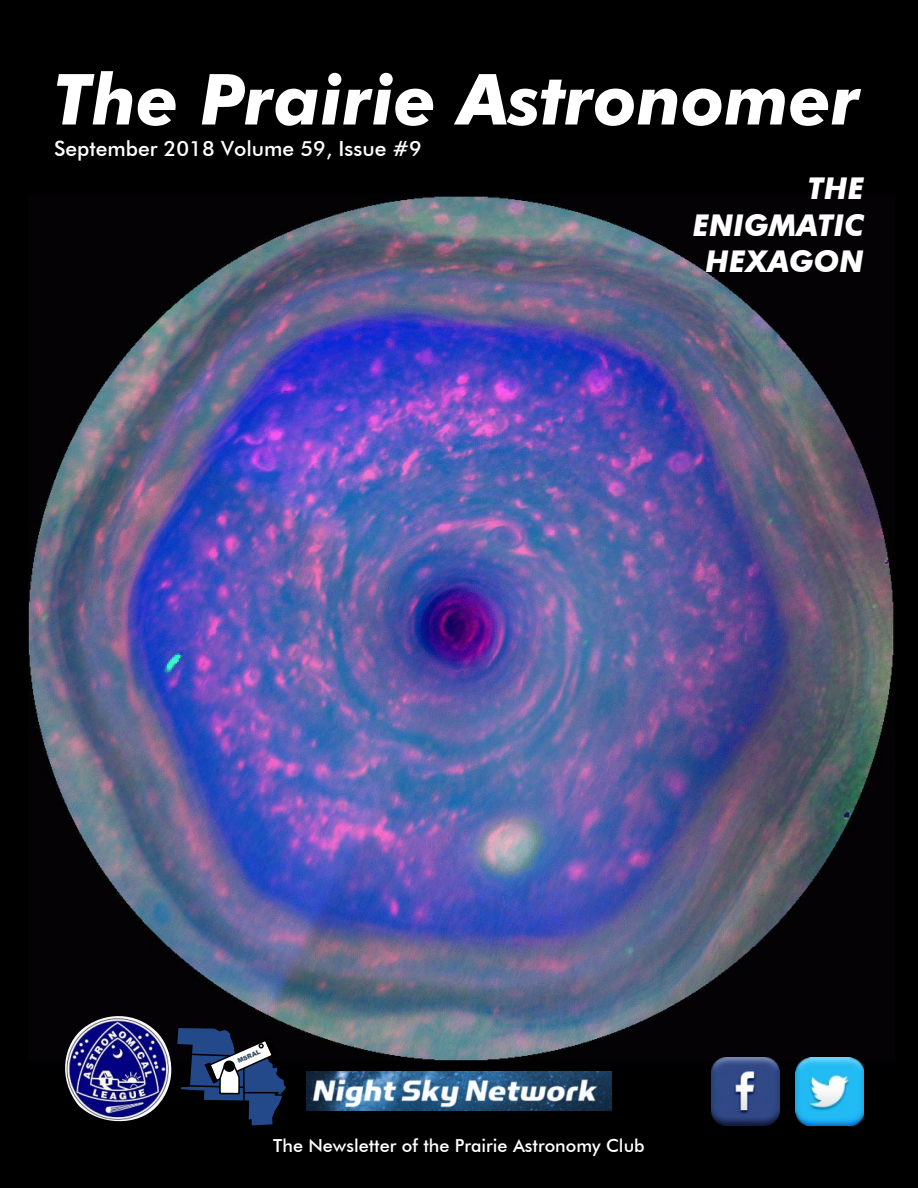
<style>
.page{position:relative;width:918px;height:1188px;background:#000}
.page>*{position:absolute;margin:0;border:0;box-sizing:border-box;transform-origin:0 0}
.t1{font:italic 700 70.5px "Futura BT";color:#fff}
.t2{font:italic 700 30px/36.2px "Futura BT";color:#fff;text-align:right}
.t3{font:500 21px "Futura BT";color:#fff}
.t4{font:500 18px "Futura BT";color:#fff}
.t5{font:900 6.3px "Arial";color:#2e4556}
</style>
<div class="page">
<img style="left:29px;top:195px;width:865px;height:865px">
<img style="left:61px;top:1013px;width:112px;height:109px">
<svg style="left:175px;top:1026px;width:113px;height:100px"></svg>
<img style="left:711px;top:1057px;width:69px;height:68px">
<img style="left:796px;top:1057px;width:68px;height:68px">
<img style="left:307px;top:1071px;width:304px;height:40px">
<h1 class="t1" style="left:54px;top:71px;width:808px">The Prairie Astronomer</h1>
<p class="t3" style="left:54px;top:140px;width:369px">September 2018 Volume 59, Issue #9</p>
<h2 class="t2" style="left:693px;top:174px;width:173px">THE<br>ENIGMATIC<br>HEXAGON</h2>
<p class="t5" style="left:237px;top:1059px;width:26px;rotate:-24deg">MSRAL</p>
<p class="t4" style="left:273px;top:1138px;width:373px">The Newsletter of the Prairie Astronomy Club</p>
</div>
